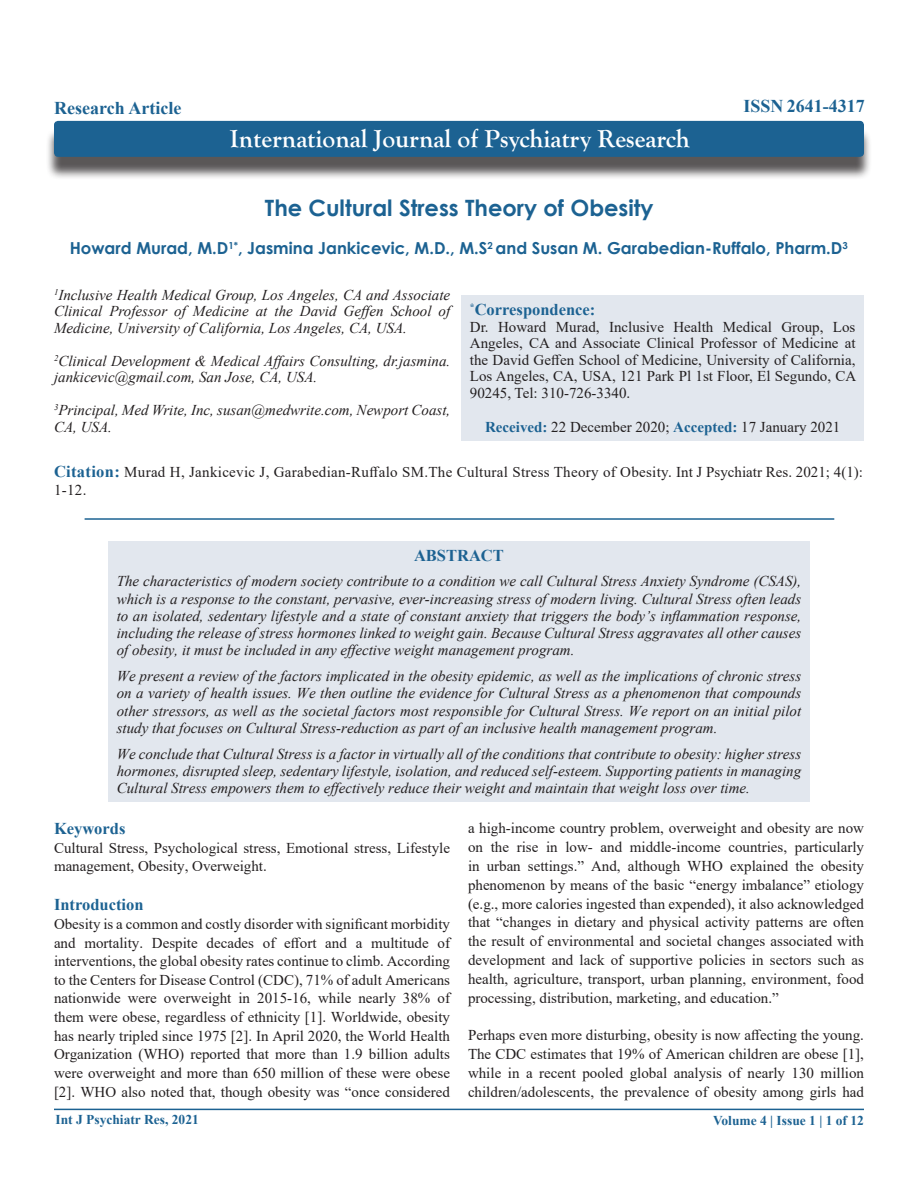
<style>
.page{position:relative;width:918px;height:1188px;background:#fff}
.page>*{position:absolute;margin:0;border:0;box-sizing:border-box;transform-origin:0 0}
.t1{font:700 25.5px "Goudy Old Style T";color:#fff}
.t2{font:700 22.5px "Century Gothic";color:#1c6292}
.t3{font:700 18px "Times New Roman";color:#1c6292}
.t4{font:700 16.5px "Century Gothic";color:#1c6292}
.Heading{font:700 16.5px "Times New Roman";color:#1c6292}
.C-Body_Text{font:15px/18.8px "Times New Roman";color:#231f20;text-align:justify}
.C-Body_Text-2{font:italic 15px/17.2px "Times New Roman";color:#231f20;text-align:justify}
.C-Body_Text-3{font:15px/18px "Times New Roman";letter-spacing:.02em;color:#231f20}
.t5{font:700 13.5px "Times New Roman";color:#1c6292}
.s1{font-weight:700;color:#1c6292}
.s2{font-weight:700;font-size:16.5px;color:#1c6292}
</style>
<div class="page">
<hr style="left:54px;top:1109px;width:810px;height:1px;background:#1c6292">
<div style="left:46px;top:128px;width:826px;height:52px;background:#231f20;opacity:.75"></div>
<div style="left:54px;top:121px;width:810px;height:36px;background:#1c6292;border-radius:4px"></div>
<hr style="left:85px;top:518px;width:749px;height:2px;background:#1c6292">
<div style="left:108px;top:541px;width:702px;height:261px;background:#e2e7ee"></div>
<div style="left:461px;top:296px;width:403px;height:145px;background:#e2e7ee"></div>
<p class="t3" style="left:54px;top:95px;width:129px">Research Article</p>
<p class="t3" style="left:743px;top:93px;width:123px">ISSN 2641-4317</p>
<p class="t1" style="left:230px;top:124px;width:462px">International Journal of Psychiatry Research</p>
<p class="t2" style="left:265px;top:191px;width:390px">The Cultural Stress Theory of Obesity</p>
<p class="t4" style="left:70px;top:236px;width:780px">Howard Murad, M.D<sup>1*</sup>, Jasmina Jankicevic, M.D., M.S<sup>2</sup> and Susan M. Garabedian-Ruffalo, Pharm.D<sup>3</sup></p>
<p class="C-Body_Text-2" style="left:54px;top:286px;width:398px;line-height:16.5px"><sup>1</sup>Inclusive Health Medical Group, Los Angeles, CA and Associate Clinical Professor of Medicine at the David Geffen School of Medicine, University of California, Los Angeles, CA, USA.</p>
<p class="C-Body_Text-2" style="left:54px;top:352px;width:398px;line-height:16.5px"><sup>2</sup>Clinical Development &amp; Medical Affairs Consulting, dr.jasmina. jankicevic@gmail.com, San Jose, CA, USA.</p>
<p class="C-Body_Text-2" style="left:54px;top:401px;width:398px;line-height:16.5px"><sup>3</sup>Principal, Med Write, Inc, susan@medwrite.com, Newport Coast,<br>CA, USA.</p>
<p class="Heading" style="left:470px;top:298px;width:127px"><sup>*</sup>Correspondence:</p>
<p class="C-Body_Text" style="left:470px;top:318px;width:388px;line-height:16.5px">Dr. Howard Murad, Inclusive Health Medical Group, Los Angeles, CA and Associate Clinical Professor of Medicine at the David Geffen School of Medicine, University of California, Los Angeles, CA, USA, 121 Park Pl 1st Floor, El Segundo, CA 90245, Tel: 310-726-3340.</p>
<p class="C-Body_Text" style="left:485px;top:418px;width:357px"><span class="s1">Received:</span> 22 December 2020; <span class="s1">Accepted:</span> 17 January 2021</p>
<p class="C-Body_Text-3" style="left:54px;top:463px;width:811px"><span class="s2">Citation:</span> Murad H, Jankicevic J, Garabedian-Ruffalo SM.The Cultural Stress Theory of Obesity. Int J Psychiatr Res. 2021; 4(1):<br>1-12.</p>
<p class="Heading" style="left:414px;top:543px;width:91px">ABSTRACT</p>
<p class="C-Body_Text-2" style="left:117px;top:572px;width:686px">The characteristics of modern society contribute to a condition we call Cultural Stress Anxiety Syndrome (CSAS), which is a response to the constant, pervasive, ever-increasing stress of modern living. Cultural Stress often leads to an isolated, sedentary lifestyle and a state of constant anxiety that triggers the body’s inflammation response, including the release of stress hormones linked to weight gain. Because Cultural Stress aggravates all other causes of obesity, it must be included in any effective weight management program.</p>
<p class="C-Body_Text-2" style="left:117px;top:667px;width:686px">We present a review of the factors implicated in the obesity epidemic, as well as the implications of chronic stress on a variety of health issues. We then outline the evidence for Cultural Stress as a phenomenon that compounds other stressors, as well as the societal factors most responsible for Cultural Stress. We report on an initial pilot study that focuses on Cultural Stress-reduction as part of an inclusive health management program.</p>
<p class="C-Body_Text-2" style="left:117px;top:745px;width:686px">We conclude that Cultural Stress is a factor in virtually all of the conditions that contribute to obesity: higher stress hormones, disrupted sleep, sedentary lifestyle, isolation, and reduced self-esteem. Supporting patients in managing Cultural Stress empowers them to effectively reduce their weight and maintain that weight loss over time.</p>
<p class="Heading" style="left:54px;top:817px;width:73px">Keywords</p>
<p class="C-Body_Text" style="left:54px;top:838px;width:398px">Cultural Stress, Psychological stress, Emotional stress, Lifestyle management, Obesity, Overweight.</p>
<p class="Heading" style="left:54px;top:893px;width:91px">Introduction</p>
<p class="C-Body_Text" style="left:54px;top:914px;width:398px">Obesity is a common and costly disorder with significant morbidity and mortality. Despite decades of effort and a multitude of interventions, the global obesity rates continue to climb. According to the Centers for Disease Control (CDC), 71% of adult Americans nationwide were overweight in 2015-16, while nearly 38% of them were obese, regardless of ethnicity [1]. Worldwide, obesity has nearly tripled since 1975 [2]. In April 2020, the World Health Organization (WHO) reported that more than 1.9 billion adults were overweight and more than 650 million of these were obese [2]. WHO also noted that, though obesity was “once considered</p>
<p class="C-Body_Text" style="left:468px;top:818px;width:398px">a high-income country problem, overweight and obesity are now on the rise in low- and middle-income countries, particularly in urban settings.” And, although WHO explained the obesity phenomenon by means of the basic “energy imbalance” etiology (e.g., more calories ingested than expended), it also acknowledged that “changes in dietary and physical activity patterns are often the result of environmental and societal changes associated with development and lack of supportive policies in sectors such as health, agriculture, transport, urban planning, environment, food processing, distribution, marketing, and education.”</p>
<p class="C-Body_Text" style="left:468px;top:1025px;width:398px">Perhaps even more disturbing, obesity is now affecting the young.<br>The CDC estimates that 19% of American children are obese [1], while in a recent pooled global analysis of nearly 130 million children/adolescents, the prevalence of obesity among girls had</p>
<p class="t5" style="left:55px;top:1110px;width:145px">Int J Psychiatr Res, 2021</p>
<p class="t5" style="left:713px;top:1111px;width:152px">Volume 4 | Issue 1 | 1 of 12</p>
</div>
